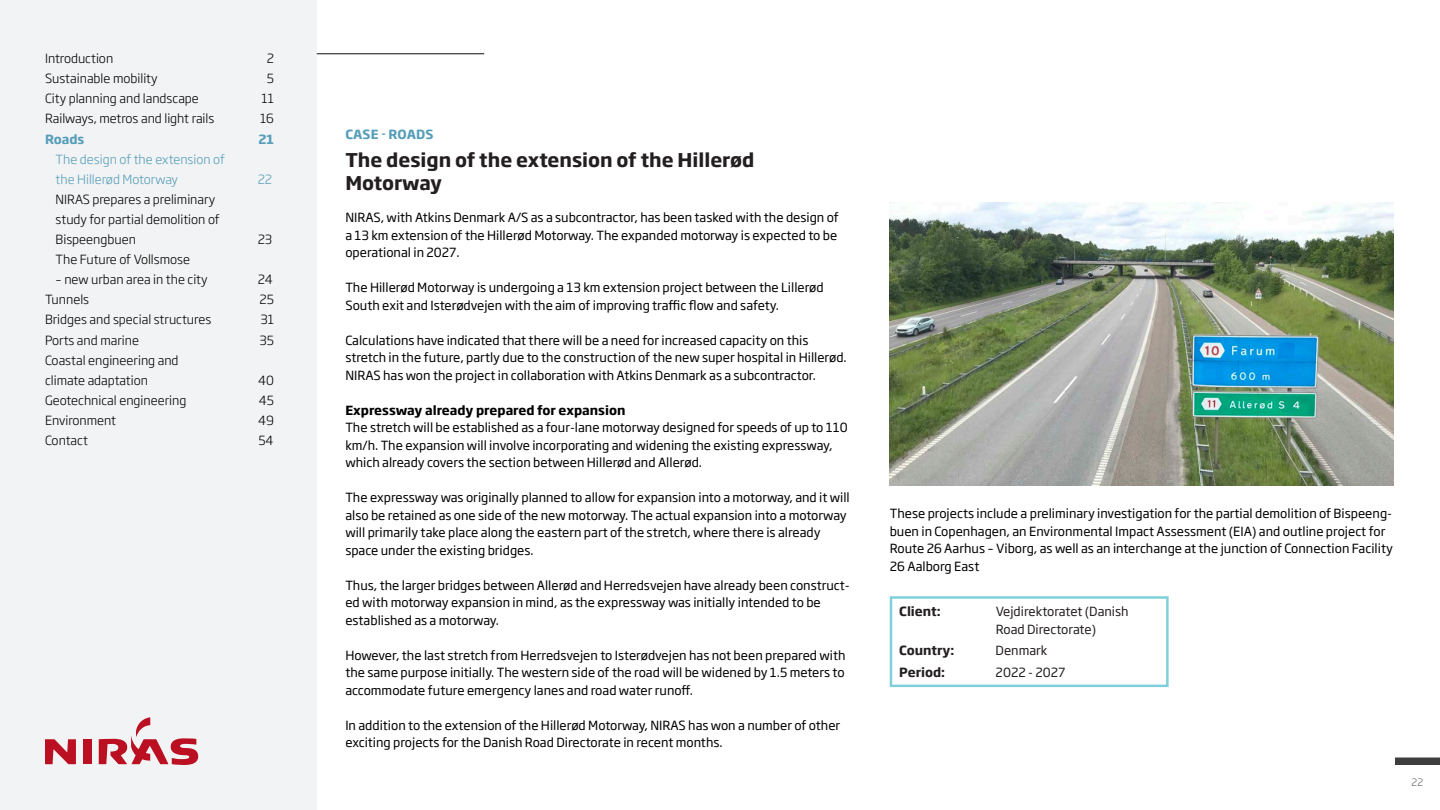
<style>
.page{position:relative;width:1440px;height:810px;background:#fff}
.page>*{position:absolute;margin:0;border:0;box-sizing:border-box;transform-origin:0 0}
.Header_CASES{font:700 18.75px/22.5px "Soho Gothic Pro";color:#231f20}
.t1{font:12.5px/17.5px "Soho Gothic Pro";color:#000}
.Paragraph_Style_1{font:300 12.5px/20px "Soho Gothic Pro";color:#000}
.Tabel_tekst{font:12.5px/17.5px "Soho Gothic Pro";color:#231f20}
.Paragraph_Style_1-2{font:300 12.5px/20px "Soho Gothic Pro";color:#569eba}
.t2{font:700 12.5px "Soho Gothic Pro";color:#000}
.Tabel_tekst_copy{font:700 12.5px "Soho Gothic Pro";color:#231f20}
.Paragraph_Style_1-3{font:700 12.5px "Soho Gothic Pro";color:#569eba}
.t3{font:300 10px "Soho Gothic Pro";color:#636366}
</style>
<div class="page">
<div style="left:0;top:0;width:317px;height:810px;background:#f2f3f4"></div>
<svg style="left:45px;top:739px;width:31px;height:25px"></svg>
<div style="left:83px;top:739px;width:8px;height:25px;background:#ba1021"></div>
<svg style="left:99px;top:717px;width:99px;height:48px"></svg>
<div style="left:890px;top:596px;width:279px;height:91px;border:2px solid #80d0db"></div>
<hr style="left:317px;top:53px;width:167px;height:1px;background:#3e3e3f">
<div style="left:1395px;top:758px;width:45px;height:7px;background:#3e3e3f"></div>
<img style="left:890px;top:202px;width:504px;height:284px">
<p class="Paragraph_Style_1" style="left:45px;top:48px;width:70px">Introduction</p>
<p class="Paragraph_Style_1" style="left:267px;top:48px;width:9px">2</p>
<p class="Paragraph_Style_1" style="left:45px;top:68px;width:114px">Sustainable mobility</p>
<p class="Paragraph_Style_1" style="left:267px;top:68px;width:9px">5</p>
<p class="Paragraph_Style_1" style="left:45px;top:88px;width:155px">City planning and landscape</p>
<p class="Paragraph_Style_1" style="left:262px;top:88px;width:14px">11</p>
<p class="Paragraph_Style_1" style="left:45px;top:108px;width:171px">Railways, metros and light rails</p>
<p class="Paragraph_Style_1" style="left:260px;top:108px;width:15px">16</p>
<p class="Paragraph_Style_1-3" style="left:45px;top:129px;width:41px">Roads</p>
<p class="Paragraph_Style_1-3" style="left:258px;top:129px;width:17px">21</p>
<p class="Paragraph_Style_1-2" style="left:56px;top:148px;width:171px">The design of the extension of the Hillerød Motorway</p>
<p class="Paragraph_Style_1-2" style="left:258px;top:168px;width:16px">22</p>
<p class="Paragraph_Style_1" style="left:56px;top:189px;width:166px">NIRAS prepares a preliminary study for partial demolition of<br>Bispeengbuen</p>
<p class="Paragraph_Style_1" style="left:258px;top:229px;width:16px">23</p>
<p class="Paragraph_Style_1" style="left:56px;top:249px;width:136px">The Future of Vollsmose</p>
<p class="Paragraph_Style_1" style="left:56px;top:269px;width:154px">– new urban area in the city</p>
<p class="Paragraph_Style_1" style="left:258px;top:269px;width:17px">24</p>
<p class="Paragraph_Style_1" style="left:45px;top:289px;width:46px">Tunnels</p>
<p class="Paragraph_Style_1" style="left:260px;top:289px;width:16px">25</p>
<p class="Paragraph_Style_1" style="left:45px;top:309px;width:168px">Bridges and special structures</p>
<p class="Paragraph_Style_1" style="left:261px;top:309px;width:15px">31</p>
<p class="Paragraph_Style_1" style="left:45px;top:329px;width:96px">Ports and marine</p>
<p class="Paragraph_Style_1" style="left:260px;top:329px;width:16px">35</p>
<p class="Paragraph_Style_1" style="left:45px;top:350px;width:135px">Coastal engineering and climate adaptation</p>
<p class="Paragraph_Style_1" style="left:258px;top:370px;width:17px">40</p>
<p class="Paragraph_Style_1" style="left:45px;top:390px;width:143px">Geotechnical engineering</p>
<p class="Paragraph_Style_1" style="left:259px;top:390px;width:17px">45</p>
<p class="Paragraph_Style_1" style="left:45px;top:410px;width:73px">Environment</p>
<p class="Paragraph_Style_1" style="left:258px;top:410px;width:17px">49</p>
<p class="Paragraph_Style_1" style="left:45px;top:430px;width:44px">Contact</p>
<p class="Paragraph_Style_1" style="left:258px;top:430px;width:17px">54</p>
<p class="Paragraph_Style_1-3" style="left:345px;top:124px;width:90px">CASE - ROADS</p>
<p class="Header_CASES" style="left:345px;top:148px;width:411px">The design of the extension of the Hillerød<br>Motorway</p>
<p class="t1" style="left:345px;top:208px;width:495px">NIRAS, with Atkins Denmark A/S as a subcontractor, has been tasked with the design of a 13 km extension of the Hillerød Motorway. The expanded motorway is expected to be operational in 2027.</p>
<p class="t1" style="left:345px;top:278px;width:480px">The Hillerød Motorway is undergoing a 13 km extension project between the Lillerød<br>South exit and Isterødvejen with the aim of improving traffic flow and safety.</p>
<p class="t1" style="left:345px;top:331px;width:503px">Calculations have indicated that there will be a need for increased capacity on this stretch in the future, partly due to the construction of the new super hospital in Hillerød.<br>NIRAS has won the project in collaboration with Atkins Denmark as a subcontractor.</p>
<p class="t2" style="left:345px;top:400px;width:282px">Expressway already prepared for expansion</p>
<p class="t1" style="left:345px;top:418px;width:504px">The stretch will be established as a four-lane motorway designed for speeds of up to 110 km/h. The expansion will involve incorporating and widening the existing expressway, which already covers the section between Hillerød and Allerød.</p>
<p class="t1" style="left:345px;top:488px;width:506px">The expressway was originally planned to allow for expansion into a motorway, and it will also be retained as one side of the new motorway. The actual expansion into a motorway will primarily take place along the eastern part of the stretch, where there is already space under the existing bridges.</p>
<p class="t1" style="left:345px;top:576px;width:506px">Thus, the larger bridges between Allerød and Herredsvejen have already been construct&shy;ed with motorway expansion in mind, as the expressway was initially intended to be established as a motorway.</p>
<p class="t1" style="left:345px;top:646px;width:502px;text-align:justify">However, the last stretch from Herredsvejen to Isterødvejen has not been prepared with the same purpose initially. The western side of the road will be widened by 1.5 meters to accommodate future emergency lanes and road water runoff.</p>
<p class="t1" style="left:345px;top:716px;width:496px">In addition to the extension of the Hillerød Motorway, NIRAS has won a number of other exciting projects for the Danish Road Directorate in recent months.</p>
<p class="t1" style="left:890px;top:504px;width:505px">These projects include a preliminary investigation for the partial demolition of Bispeeng&shy;buen in Copenhagen, an Environmental Impact Assessment (EIA) and outline project for Route 26 Aarhus – Viborg, as well as an interchange at the junction of Connection Facility 26 Aalborg East</p>
<p class="Tabel_tekst_copy" style="left:899px;top:602px;width:43px">Client:</p>
<p class="Tabel_tekst" style="left:996px;top:602px;width:134px">Vejdirektoratet (Danish<br>Road Directorate)</p>
<p class="Tabel_tekst_copy" style="left:899px;top:640px;width:57px">Country:</p>
<p class="Tabel_tekst" style="left:996px;top:641px;width:53px">Denmark</p>
<p class="Tabel_tekst_copy" style="left:899px;top:663px;width:47px">Period:</p>
<p class="Tabel_tekst" style="left:996px;top:663px;width:71px">2022 - 2027</p>
<p class="t3" style="left:1412px;top:775px;width:13px">22</p>
</div>
